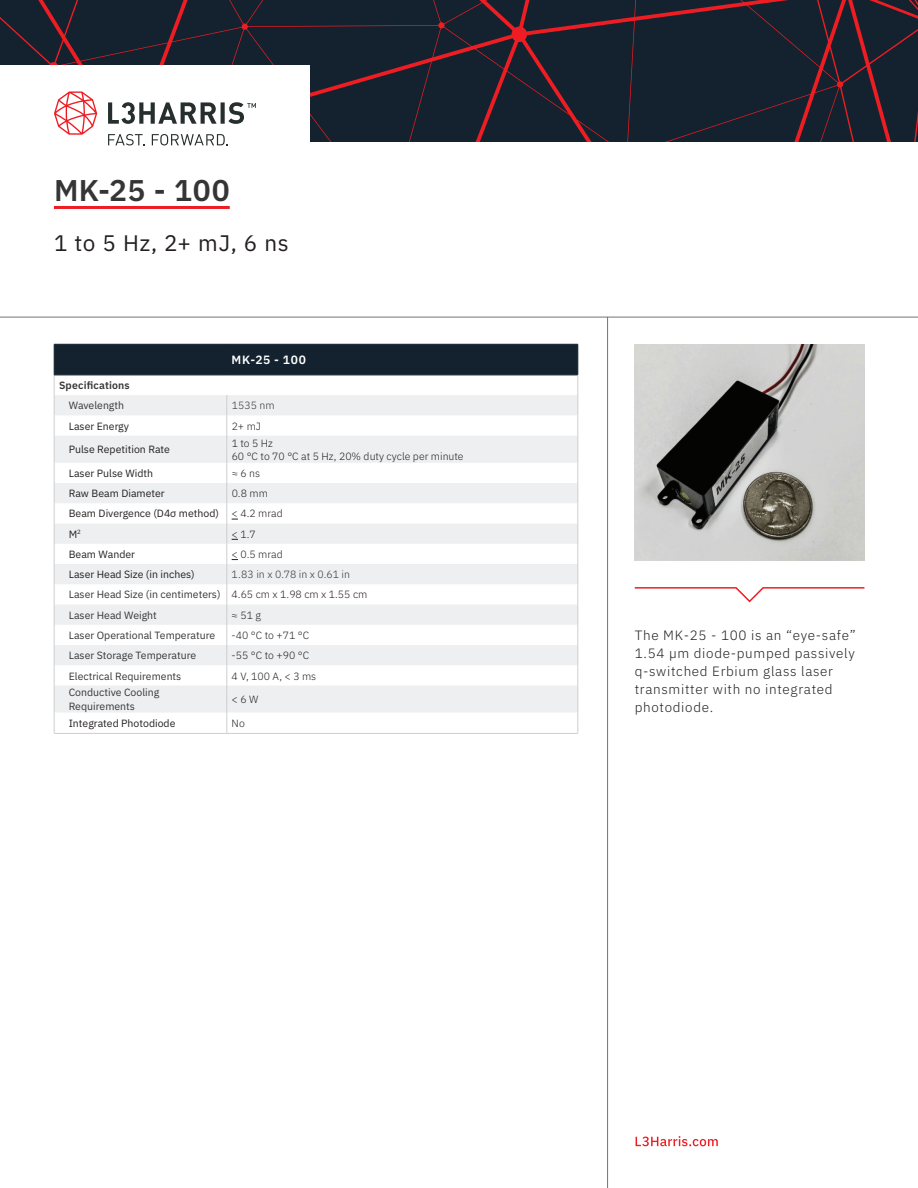
<style>
.page{position:relative;width:918px;height:1188px;background:#fff}
.page>*{position:absolute;margin:0;border:0;box-sizing:border-box;transform-origin:0 0}
.t1{font:600 30px "IBM Plex Sans";letter-spacing:.015em;color:#363536}
.t2{font:22.5px "IBM Plex Sans";letter-spacing:.03em;color:#231f20}
.t3{font:300 13.5px/18px "IBM Plex Sans";letter-spacing:.05em;color:#231f20}
.t4{font:600 12px "IBM Plex Sans";letter-spacing:.055em;color:#fff}
.t5{font:10.5px/20.2px "IBM Plex Sans";color:#363536}
.t6{font:10.5px/20.2px "IBM Plex Sans";color:#231f20}
.t7{font:300 10.5px/13.5px "IBM Plex Sans";color:#231f20}
.t8{font:600 10.5px "IBM Plex Sans";letter-spacing:.015em;color:#363536}
.t9{font:300 10.5px "IBM Plex Sans";letter-spacing:.01em;color:#363536}
.s1{font-weight:300}
.s2{font-weight:300;color:#231f20}
</style>
<div class="page">
<hr style="left:54px;top:206px;width:176px;height:3px;background:#ee1d23">
<svg style="left:54px;top:344px;width:525px;height:389px"></svg>
<svg style="left:636px;top:1136px;width:82px;height:10px"></svg>
<svg style="left:634px;top:587px;width:231px;height:16px"></svg>
<hr style="left:607px;top:317px;width:1px;height:871px;background:#737473">
<hr style="left:0;top:317px;width:918px;height:1px;background:#737473">
<img style="left:635px;top:344px;width:229px;height:216px">
<hr style="left:54px;top:733px;width:524px;height:1px;background:#cecece">
<svg style="left:0;top:0;width:918px;height:142px;background:#1f212d"></svg>
<div style="left:0;top:65px;width:310px;height:89px;background:#fff"></div>
<svg style="left:54px;top:91px;width:43px;height:44px"></svg>
<svg style="left:108px;top:134px;width:36px;height:11px"></svg>
<svg style="left:152px;top:134px;width:76px;height:11px"></svg>
<svg style="left:108px;top:102px;width:148px;height:22px"></svg>
<h1 class="t1" style="left:54px;top:167px;width:177px">MK-25 - 100</h1>
<h2 class="t2" style="left:54px;top:226px;width:236px">1 to 5 Hz, 2+ mJ, 6 ns</h2>
<p class="t4" style="left:232px;top:351px;width:76px">MK-25 - 100</p>
<p class="t8" style="left:59px;top:377px;width:72px">Specifications</p>
<p class="t5" style="left:69px;top:395px;width:57px">Wavelength</p>
<p class="t9" style="left:232px;top:398px;width:45px">1535 nm</p>
<p class="t6" style="left:69px;top:415px;width:62px">Laser Energy</p>
<p class="t7" style="left:232px;top:418px;width:31px">2+ mJ</p>
<p class="t6" style="left:69px;top:439px;width:103px">Pulse Repetition Rate</p>
<p class="t7" style="left:232px;top:435px;width:234px">1 to 5 Hz<br>60 °C to 70 °C at 5 Hz, 20% duty cycle per minute</p>
<p class="t6" style="left:69px;top:462px;width:86px">Laser Pulse Width</p>
<p class="t7" style="left:232px;top:466px;width:30px">≈ 6 ns</p>
<p class="t6" style="left:69px;top:483px;width:98px">Raw Beam Diameter</p>
<p class="t6" style="left:69px;top:483px;width:215px;text-indent:163px"><span class="s1">0.8 mm<br></span>Beam Divergence (D4σ method) <span class="s1">&lt; 4.2 mrad<br></span>M<sup>2</sup></p>
<p class="t7" style="left:232px;top:526px;width:26px">&lt; 1.7</p>
<p class="t6" style="left:69px;top:543px;width:68px">Beam Wander</p>
<p class="t7" style="left:232px;top:547px;width:53px">&lt; 0.5 mrad</p>
<p class="t6" style="left:69px;top:564px;width:127px">Laser Head Size (in inches)</p>
<p class="t5" style="left:69px;top:564px;width:300px;text-indent:163px"><span class="s1">1.83 in x 0.78 in x 0.61 in<br></span>Laser Head Size (in centimeters) <span class="s2">4.65 cm x 1.98 cm x 1.55 cm<br></span>Laser Head Weight</p>
<p class="t7" style="left:232px;top:607px;width:31px">≈ 51 g</p>
<p class="t5" style="left:69px;top:624px;width:148px">Laser Operational Temperature</p>
<p class="t7" style="left:232px;top:628px;width:79px">-40 °C to +71 °C</p>
<p class="t5" style="left:69px;top:645px;width:129px">Laser Storage Temperature</p>
<p class="t7" style="left:232px;top:648px;width:79px">-55 °C to +90 °C</p>
<p class="t5" style="left:69px;top:665px;width:114px">Electrical Requirements</p>
<p class="t7" style="left:232px;top:668px;width:86px">4 V, 100 A, &lt; 3 ms</p>
<p class="t5" style="left:69px;top:685px;width:92px;line-height:13.5px">Conductive Cooling<br>Requirements</p>
<p class="t7" style="left:232px;top:692px;width:28px">&lt; 6 W</p>
<p class="t6" style="left:69px;top:712px;width:108px">Integrated Photodiode</p>
<p class="t7" style="left:232px;top:715px;width:15px">No</p>
<p class="t3" style="left:635px;top:625px;width:222px">The MK-25 - 100 is an “eye-safe”<br>1.54 µm diode-pumped passively q-switched Erbium glass laser transmitter with no integrated photodiode.</p>
</div>
